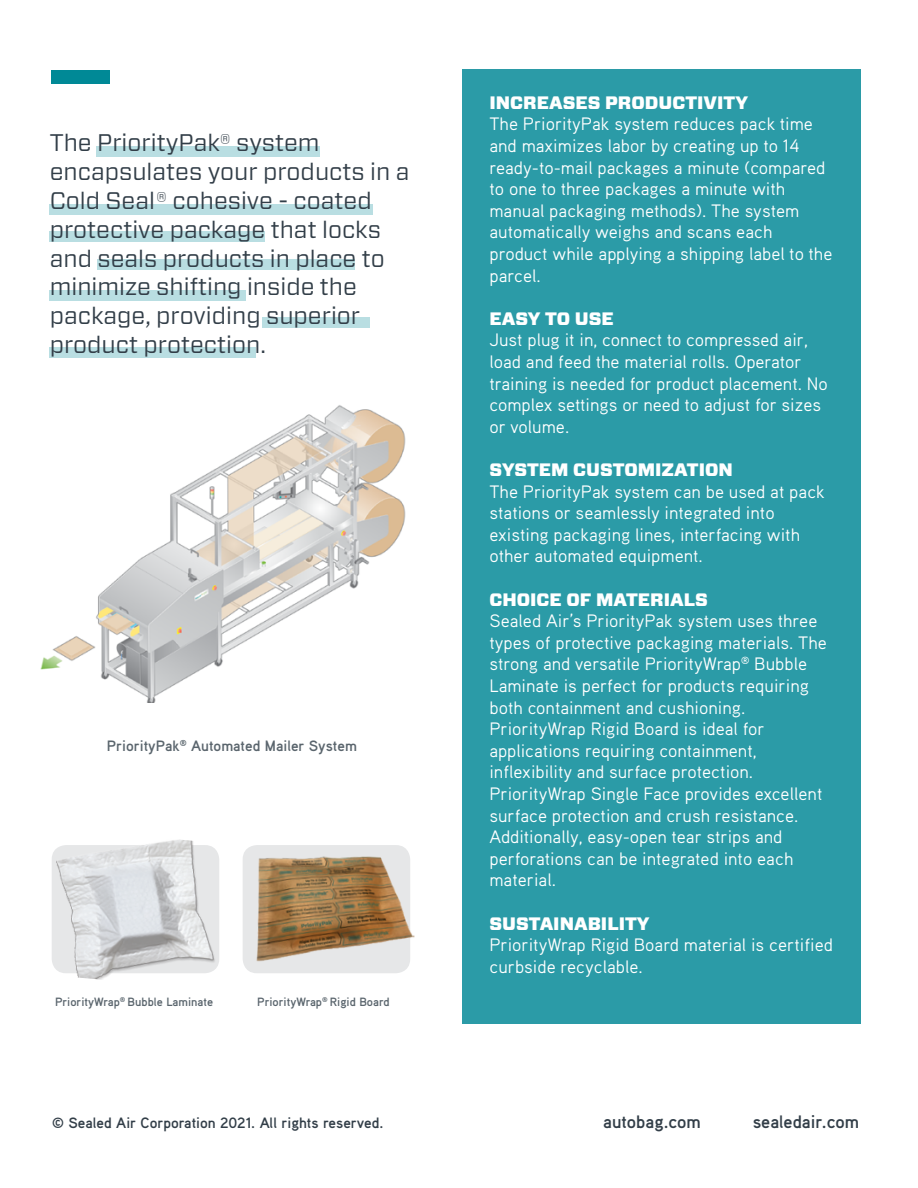
<style>
.page{position:relative;width:918px;height:1188px;background:#fff}
.page>*{position:absolute;margin:0;border:0;box-sizing:border-box;transform-origin:0 0}
.t1{font:24px/28.8px "Forza";color:#323e48}
.t2{font:18px/21.6px "Aaux Pro OT";color:#fff}
.t3{font:900 18px "Forza";color:#fff}
.t4{font:700 18px "Aaux Pro OT";color:#323e48}
.t5{font:700 15px "Aaux Pro OT";color:#323e48}
.t6{font:700 15px "Aaux Pro OT";color:#5a656d}
.t7{font:700 12px "Aaux Pro OT";color:#5a656d}
</style>
<div class="page">
<div style="left:51px;top:70px;width:58px;height:13px;background:#008996"></div>
<div style="left:463px;top:69px;width:398px;height:954px;background:#2b9ba7"></div>
<div style="left:49px;top:204px;width:323px;height:10px;background:#b9dee2"></div>
<div style="left:49px;top:231px;width:215px;height:11px;background:#b9dee2"></div>
<div style="left:98px;top:260px;width:257px;height:10px;background:#b9dee2"></div>
<div style="left:49px;top:291px;width:196px;height:10px;background:#b9dee2"></div>
<div style="left:49px;top:347px;width:207px;height:11px;background:#b9dee2"></div>
<div style="left:96px;top:146px;width:224px;height:11px;background:#b9dee2"></div>
<div style="left:263px;top:318px;width:107px;height:10px;background:#b9dee2"></div>
<img style="left:40px;top:405px;width:366px;height:298px">
<img style="left:52px;top:839px;width:167px;height:141px">
<img style="left:243px;top:845px;width:172px;height:128px">
<h1 class="t1" style="left:50px;top:128px;width:361px">The PriorityPak® system encapsulates your products in a<br>Cold Seal® cohesive - coated protective package that locks and seals products in place to minimize shifting inside the package, providing superior product protection.</h1>
<p class="t6" style="left:107px;top:736px;width:251px">PriorityPak<sup>®</sup> Automated Mailer System</p>
<p class="t7" style="left:55px;top:995px;width:159px">PriorityWrap<sup>®</sup> Bubble Laminate</p>
<p class="t7" style="left:257px;top:995px;width:134px">PriorityWrap<sup>®</sup> Rigid Board</p>
<p class="t5" style="left:52px;top:1113px;width:333px">© Sealed Air Corporation 2021. All rights reserved.</p>
<p class="t3" style="left:489px;top:90px;width:260px">INCREASES PRODUCTIVITY</p>
<p class="t2" style="left:489px;top:113px;width:344px">The PriorityPak system reduces pack time and maximizes labor by creating up to 14 ready-to-mail packages a minute (compared to one to three packages a minute with manual packaging methods). The system automatically weighs and scans each product while applying a shipping label to the parcel.</p>
<p class="t3" style="left:489px;top:306px;width:126px">EASY TO USE</p>
<p class="t2" style="left:489px;top:329px;width:340px">Just plug it in, connect to compressed air, load and feed the material rolls. Operator training is needed for product placement. No complex settings or need to adjust for sizes or volume.</p>
<p class="t3" style="left:489px;top:458px;width:245px">SYSTEM CUSTOMIZATION</p>
<p class="t2" style="left:489px;top:480px;width:337px">The PriorityPak system can be used at pack stations or seamlessly integrated into existing packaging lines, interfacing with other automated equipment.</p>
<p class="t3" style="left:489px;top:587px;width:220px">CHOICE OF MATERIALS</p>
<p class="t2" style="left:489px;top:610px;width:339px">Sealed Air’s PriorityPak system uses three types of protective packaging materials. The strong and versatile PriorityWrap<sup>®</sup> Bubble Laminate is perfect for products requiring both containment and cushioning.<br>PriorityWrap Rigid Board is ideal for applications requiring containment, inflexibility and surface protection.<br>PriorityWrap Single Face provides excellent surface protection and crush resistance.<br>Additionally, easy-open tear strips and perforations can be integrated into each material.</p>
<p class="t3" style="left:489px;top:911px;width:162px">SUSTAINABILITY</p>
<p class="t2" style="left:489px;top:934px;width:345px">PriorityWrap Rigid Board material is certified curbside recyclable.</p>
<p class="t4" style="left:603px;top:1110px;width:99px">autobag.com</p>
<p class="t4" style="left:753px;top:1110px;width:108px">sealedair.com</p>
</div>
